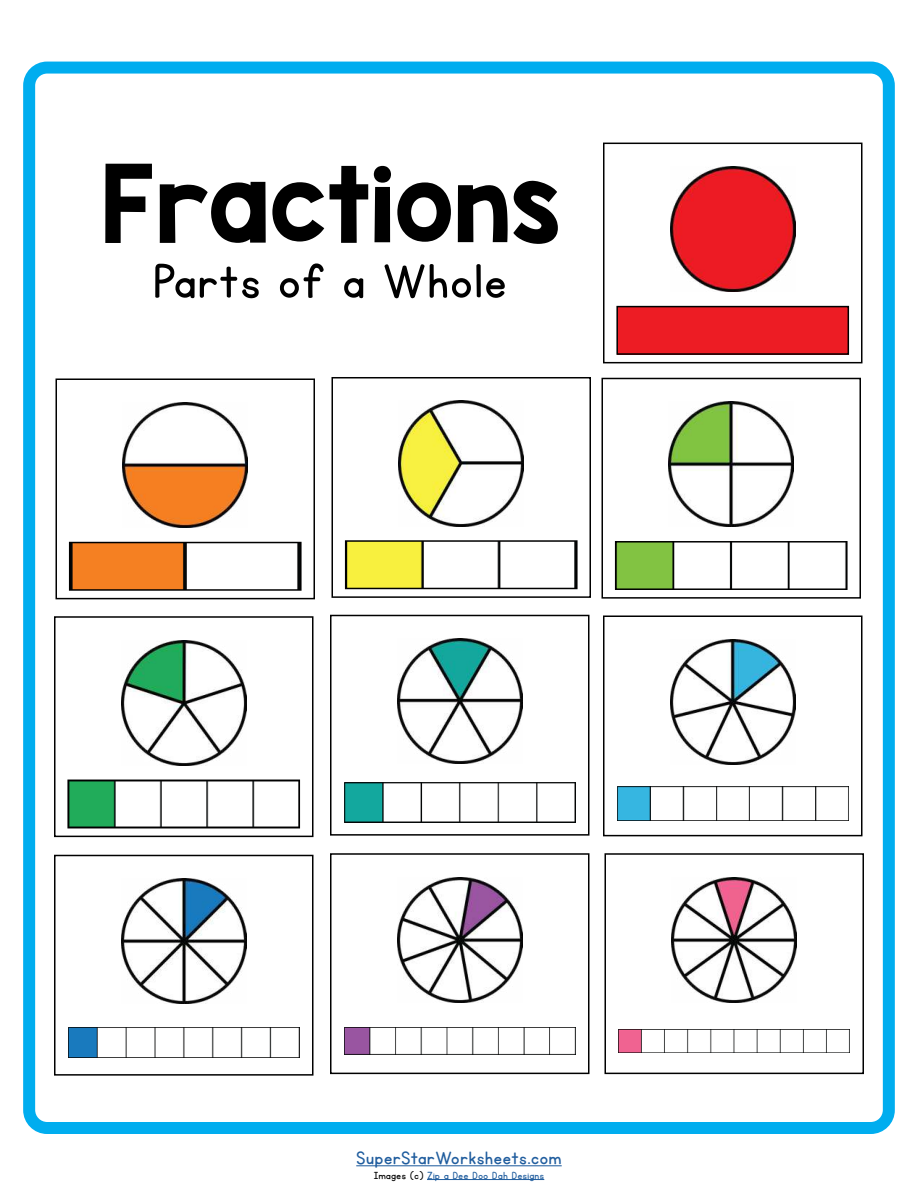
<style>
.page{position:relative;width:918px;height:1188px;background:#fff}
.page>*{position:absolute;margin:0;border:0;box-sizing:border-box;transform-origin:0 0}
.t1{font:90px "KG Blank Space Solid";color:#000}
.t2{font:55.5px "KG Primary Penmanship Alt";color:#000}
.t3{font:21px "KG Primary Penmanship 2";color:#205d9e}
.t4{font:12px "KG Primary Penmanship 2";color:#205d9e}
.s1{color:#000}
</style>
<div class="page">
<hr style="left:356px;top:1165px;width:206px;height:1px;background:#205d9e">
<hr style="left:427px;top:1179px;width:117px;height:1px;background:#205d9e">
<div style="left:23px;top:62px;width:872px;height:1072px;border:12px solid #00adef;border-radius:18px"></div>
<div style="left:603px;top:143px;width:260px;height:220px;border:2px solid #000"></div>
<div style="left:603px;top:615px;width:260px;height:221px;border:2px solid #000"></div>
<div style="left:602px;top:378px;width:259px;height:221px;border:2px solid #000"></div>
<div style="left:605px;top:853px;width:259px;height:221px;border:2px solid #000"></div>
<div style="left:56px;top:378px;width:259px;height:221px;border:2px solid #000"></div>
<div style="left:54px;top:855px;width:260px;height:221px;border:2px solid #000"></div>
<div style="left:54px;top:616px;width:260px;height:221px;border:2px solid #000"></div>
<div style="left:332px;top:377px;width:259px;height:221px;border:2px solid #000"></div>
<div style="left:330px;top:853px;width:260px;height:221px;border:2px solid #000"></div>
<div style="left:330px;top:615px;width:260px;height:221px;border:2px solid #000"></div>
<img style="left:670px;top:167px;width:125px;height:125px">
<img style="left:670px;top:639px;width:125px;height:126px">
<img style="left:669px;top:402px;width:125px;height:125px">
<img style="left:672px;top:877px;width:125px;height:125px">
<img style="left:123px;top:402px;width:125px;height:126px">
<img style="left:121px;top:879px;width:125px;height:125px">
<img style="left:121px;top:640px;width:125px;height:125px">
<img style="left:399px;top:401px;width:125px;height:125px">
<img style="left:397px;top:877px;width:125px;height:125px">
<img style="left:397px;top:639px;width:125px;height:125px">
<div style="left:619px;top:309px;width:227px;height:43px;background:#ed1c24"></div>
<div style="left:616px;top:306px;width:233px;height:49px;border:2px solid #000"></div>
<img style="left:617px;top:786px;width:231px;height:34px">
<img style="left:618px;top:544px;width:172px;height:43px">
<div style="left:615px;top:541px;width:233px;height:49px;border:2px solid #000"></div>
<img style="left:619px;top:1029px;width:231px;height:24px">
<img style="left:72px;top:545px;width:227px;height:43px">
<div style="left:69px;top:542px;width:233px;height:49px;border:2px solid #000"></div>
<img style="left:68px;top:1028px;width:231px;height:29px">
<img style="left:70px;top:783px;width:185px;height:42px">
<div style="left:67px;top:780px;width:233px;height:48px;border:2px solid #000"></div>
<img style="left:348px;top:543px;width:227px;height:43px">
<div style="left:345px;top:540px;width:233px;height:49px;border:2px solid #000"></div>
<img style="left:344px;top:1028px;width:231px;height:26px">
<img style="left:344px;top:783px;width:231px;height:39px">
<h1 class="t1" style="left:102px;top:158px;width:460px">Fractions</h1>
<h2 class="t2" style="left:153px;top:245px;width:356px">Parts of a Whole</h2>
<h3 class="t3" style="left:356px;top:1150px;width:207px">SuperStarWorksheets.com</h3>
<p class="t4" style="left:374px;top:1171px;width:172px"><span class="s1">Images (c)</span> Zip a Dee Doo Dah Designs</p>
</div>
